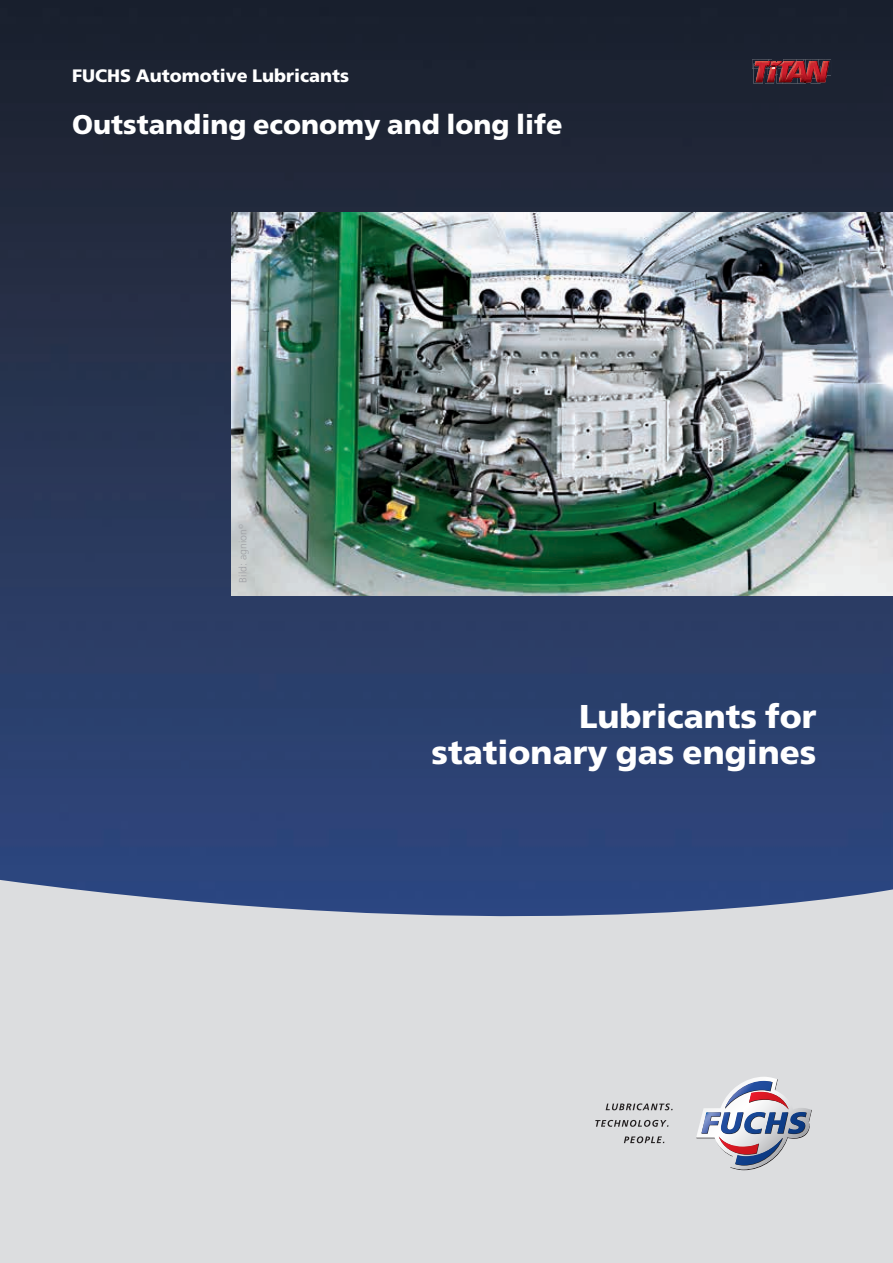
<style>
.page{position:relative;width:893px;height:1263px;background:#dcdddf}
.page>*{position:absolute;margin:0;border:0;box-sizing:border-box;transform-origin:0 0}
.t1{font:900 33px/36px "Frutiger";color:#fff;text-align:right}
.t2{font:900 27px "Frutiger LT Std";color:#fff}
.t3{font:900 18px "Frutiger LT Std";color:#fff}
.t4{font:300 10.5px "Frutiger LT Std";color:#9ea0a5}
</style>
<div class="page">
<img style="left:0;top:0;width:893px;height:916px">
<img style="left:232px;top:213px;width:661px;height:382px">
<img style="left:829px;top:59px;width:2px;height:17px">
<svg style="left:753px;top:59px;width:76px;height:25px;background:#832a33"></svg>
<svg style="left:606px;top:1103px;width:67px;height:7px"></svg>
<svg style="left:595px;top:1120px;width:73px;height:7px"></svg>
<svg style="left:624px;top:1136px;width:40px;height:7px"></svg>
<svg style="left:696px;top:1077px;width:116px;height:93px"></svg>
<p class="t3" style="left:72px;top:64px;width:278px">FUCHS Automotive Lubricants</p>
<p class="t2" style="left:72px;top:108px;width:492px">Outstanding economy and long life</p>
<p class="t4" style="left:237px;top:583px;width:60px;rotate:-90deg">Bild: agnion<sup>©</sup></p>
<p class="t1" style="left:432px;top:698px;width:386px">Lubricants for stationary gas engines</p>
</div>
